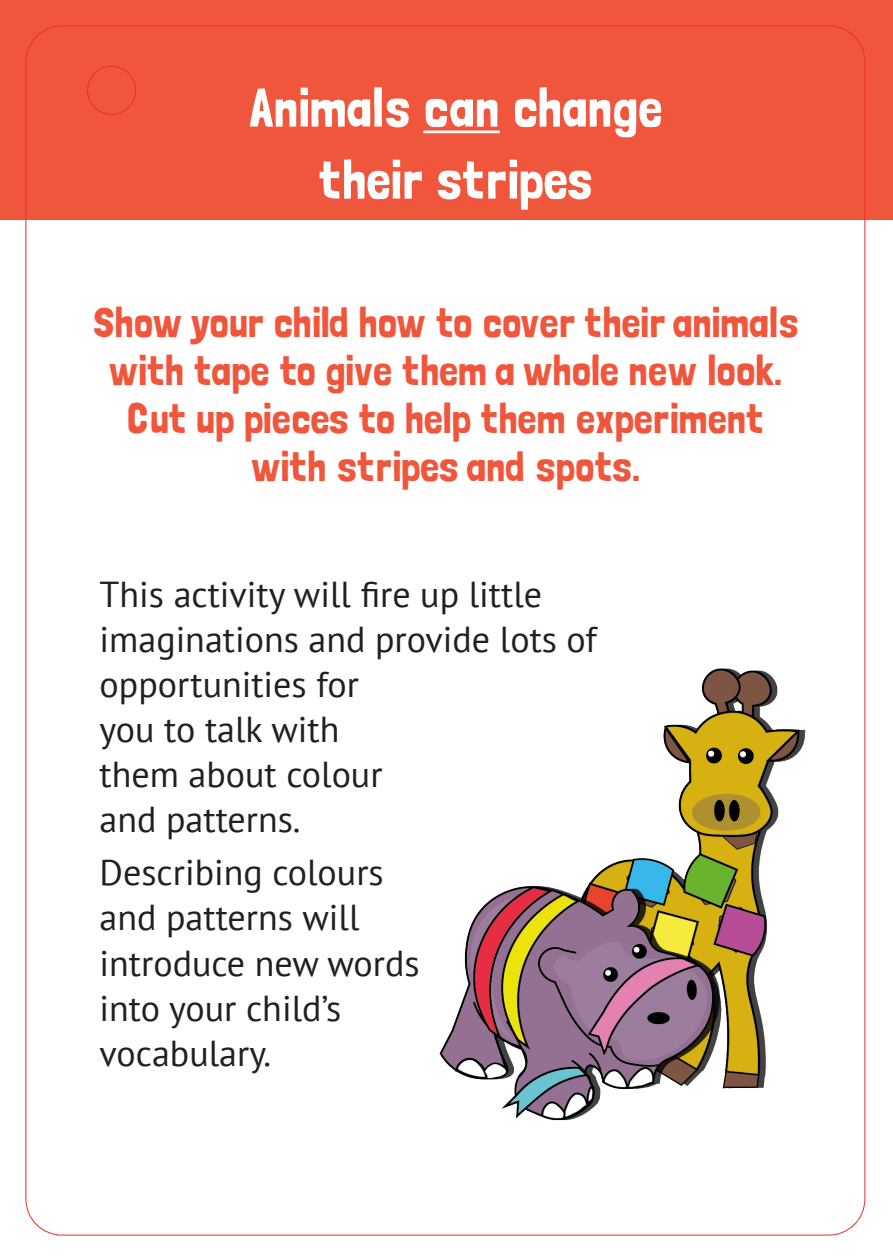
<style>
.page{position:relative;width:893px;height:1259px;background:#fff}
.page>*{position:absolute;margin:0;border:0;box-sizing:border-box;transform-origin:0 0}
.t1{font:54px/72px "Londrina Solid";color:#fff;text-align:center}
.t2{font:42px/48px "Londrina Solid";color:#f0563b;text-align:center}
.t3{font:36px/45px "PT Sans";color:#231f20}
</style>
<div class="page">
<div style="left:0;top:0;width:893px;height:219px;background:#f0563b"></div>
<hr style="left:423px;top:131px;width:77px;height:2px;background:#fff">
<img style="left:439px;top:668px;width:367px;height:453px">
<div style="left:87px;top:66px;width:49px;height:49px;border:1px solid #ee2d2d;border-radius:50%"></div>
<p class="t1" style="left:249px;top:71px;width:415px">Animals can change their stripes</p>
<p class="t2" style="left:92px;top:297px;width:709px">Show your child how to cover their animals with tape to give them a whole new look.</p>
<p class="t2" style="left:128px;top:393px;width:637px">Cut up pieces to help them experiment with stripes and spots.</p>
<p class="t3" style="left:100px;top:571px;width:499px">This activity will fire up little imaginations and provide lots of opportunities for<br>you to talk with<br>them about colour<br>and patterns.</p>
<p class="t3" style="left:100px;top:849px;width:322px">Describing colours and patterns will introduce new words into your child’s vocabulary.</p>
</div>
